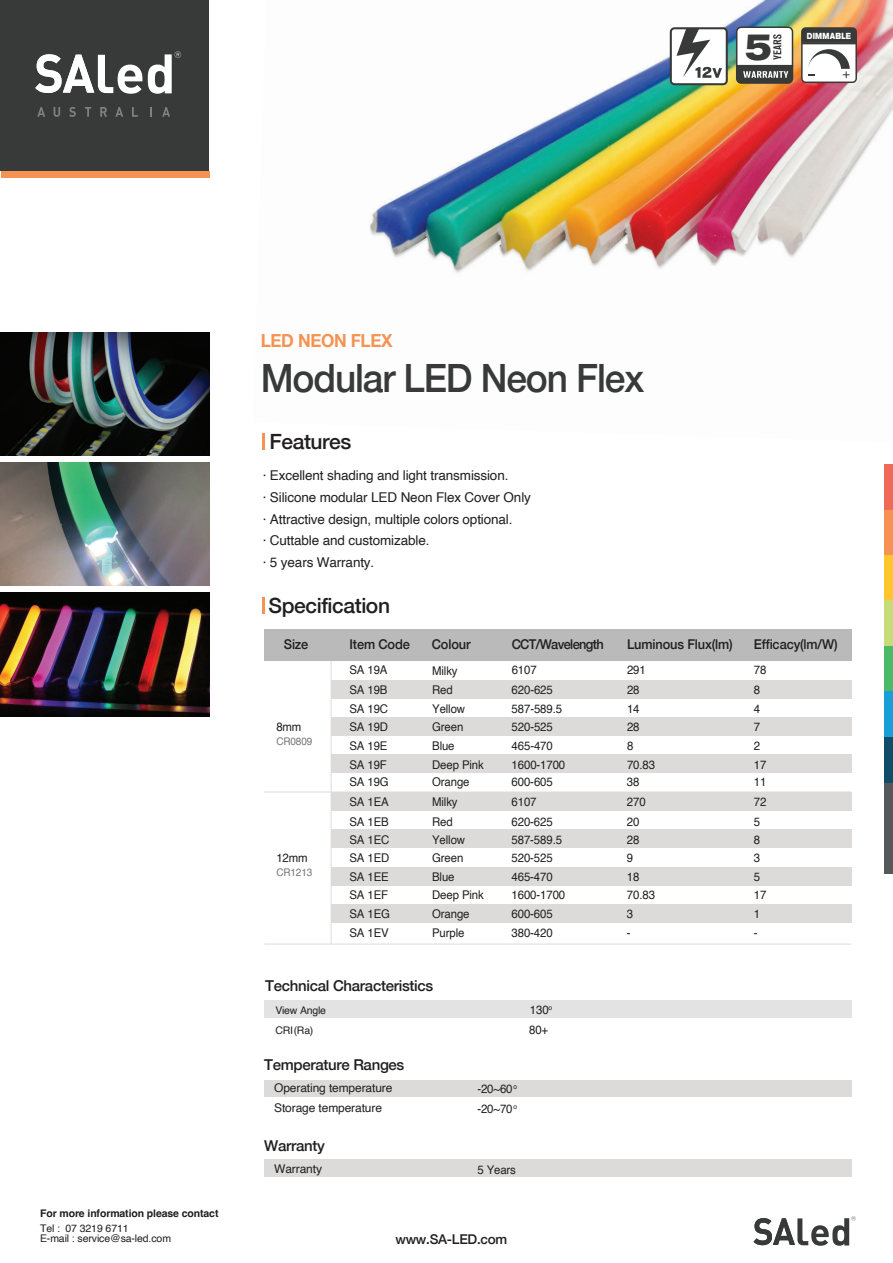
<style>
.page{position:relative;width:893px;height:1263px;background:#fff}
.page>*{position:absolute;margin:0;border:0;box-sizing:border-box;transform-origin:0 0}
.t1{font:500 39px "Helvetica 65";letter-spacing:-.03em;color:#383a39;scale:.95 1}
.t2{font:700 expanded 37.5px "Akzidenz Grotesk BQ";color:#383a39;scale:.85 1}
.t3{font:500 21px "Helvetica 65";letter-spacing:-.02em;color:#211f1f}
.t4{font:700 18px "Helvetica 75";letter-spacing:-.02em;color:#f69252;scale:.95 1}
.t5{font:500 15px "Helvetica 65";letter-spacing:-.02em;color:#211f1f}
.t6{font:13.5px/21.8px "Helvetica";letter-spacing:-.01em;color:#211f1f}
.t7{font:500 13.5px "Helvetica 65";letter-spacing:-.01em;color:#211f1f;scale:.95 1}
.t8{font:500 13.5px "Helvetica 65";letter-spacing:-.01em;color:#211f1f}
.t9{font:500 13.5px "Helvetica 65";letter-spacing:-.05em;color:#211f1f;scale:.95 1}
.t10{font:12px/19.5px "Helvetica";letter-spacing:-.01em;color:#211f1f;scale:.95 1}
.t11{font:12px/19.5px "Helvetica";letter-spacing:-.01em;color:#211f1f}
.t12{font:10.5px/10.5px "Helvetica";letter-spacing:-.01em;color:#211f1f}
.t13{font:700 10.5px "Helvetica";letter-spacing:-.01em;color:#211f1f}
.t14{font:10.5px "Helvetica";letter-spacing:-.01em;color:#767575;scale:.95 1}
.t15{font:700 expanded 8.7px "Akzidenz Grotesk BQ";letter-spacing:.04em;color:#fff;scale:.7 1}
</style>
<div class="page">
<img style="left:264px;top:0;width:629px;height:442px">
<img style="left:0;top:462px;width:209px;height:124px">
<img style="left:0;top:593px;width:209px;height:123px">
<img style="left:0;top:332px;width:209px;height:123px">
<div style="left:264px;top:1080px;width:587px;height:17px;background:#dcdbda"></div>
<div style="left:264px;top:1159px;width:587px;height:17px;background:#dcdbda"></div>
<div style="left:884px;top:465px;width:9px;height:45px;background:#f06a59"></div>
<div style="left:884px;top:510px;width:9px;height:45px;background:#f69252"></div>
<div style="left:884px;top:555px;width:9px;height:46px;background:#fec62c"></div>
<div style="left:884px;top:601px;width:9px;height:45px;background:#c6dc78"></div>
<div style="left:884px;top:646px;width:9px;height:46px;background:#4bba67"></div>
<div style="left:884px;top:692px;width:9px;height:45px;background:#189fd8"></div>
<div style="left:884px;top:737px;width:9px;height:46px;background:#104e67"></div>
<div style="left:884px;top:783px;width:9px;height:45px;background:#57585a"></div>
<div style="left:884px;top:828px;width:9px;height:46px;background:#57585a"></div>
<svg style="left:670px;top:27px;width:58px;height:58px"></svg>
<svg style="left:672px;top:29px;width:54px;height:54px"></svg>
<div style="left:331px;top:680px;width:520px;height:18px;background:#dcdbda"></div>
<div style="left:331px;top:717px;width:520px;height:19px;background:#dcdbda"></div>
<div style="left:331px;top:755px;width:520px;height:18px;background:#dcdbda"></div>
<div style="left:331px;top:792px;width:520px;height:19px;background:#dcdbda"></div>
<div style="left:331px;top:829px;width:520px;height:19px;background:#dcdbda"></div>
<div style="left:331px;top:867px;width:520px;height:19px;background:#dcdbda"></div>
<div style="left:331px;top:904px;width:520px;height:19px;background:#dcdbda"></div>
<svg style="left:262px;top:597px;width:2px;height:17px"></svg>
<div style="left:1px;top:0;width:208px;height:171px;background:#383a39"></div>
<div style="left:1px;top:171px;width:208px;height:7px;background:#f69252"></div>
<svg style="left:35px;top:54px;width:107px;height:40px"></svg>
<svg style="left:148px;top:51px;width:33px;height:43px"></svg>
<svg style="left:37px;top:107px;width:8px;height:10px"></svg>
<svg style="left:54px;top:107px;width:6px;height:10px"></svg>
<svg style="left:69px;top:107px;width:7px;height:10px"></svg>
<svg style="left:85px;top:107px;width:6px;height:10px"></svg>
<svg style="left:100px;top:107px;width:7px;height:10px"></svg>
<svg style="left:115px;top:107px;width:8px;height:10px"></svg>
<svg style="left:132px;top:107px;width:6px;height:10px"></svg>
<svg style="left:162px;top:107px;width:8px;height:10px"></svg>
<svg style="left:262px;top:433px;width:2px;height:17px"></svg>
<svg style="left:753px;top:1216px;width:103px;height:30px"></svg>
<svg style="left:801px;top:27px;width:56px;height:56px"></svg>
<svg style="left:735px;top:26px;width:59px;height:59px"></svg>
<hr style="left:264px;top:792px;width:587px;height:1px;background:#dcdbda">
<hr style="left:264px;top:944px;width:587px;height:1px;background:#dcdbda">
<hr style="left:331px;top:651px;width:1px;height:293px;background:#dcdbda">
<div style="left:264px;top:629px;width:587px;height:32px;background:#bababa"></div>
<div style="left:264px;top:1001px;width:587px;height:17px;background:#e2e3e2"></div>
<h2 class="t2" style="left:745px;top:25px;width:34px">5</h2>
<p class="t15" style="left:807px;top:31px;width:64px">DIMMABLE</p>
<p class="t13" style="left:40px;top:1207px;width:180px">For more information please contact</p>
<p class="t12" style="left:40px;top:1223px;width:133px">Tel : 07 3219 6711<br>E-mail : service@sa-led.com</p>
<h3 class="t4" style="left:261px;top:329px;width:140px">LED NEON FLEX</h3>
<h1 class="t1" style="left:261px;top:355px;width:405px">Modular LED Neon Flex</h1>
<h3 class="t3" style="left:269px;top:429px;width:83px">Features</h3>
<p class="t6" style="left:263px;top:465px;width:270px">· Excellent shading and light transmission.<br>· Silicone modular LED Neon Flex Cover Only · Attractive design, multiple colors optional.<br>· Cuttable and customizable.<br>· 5 years Warranty.</p>
<h3 class="t3" style="left:269px;top:593px;width:123px">Specification</h3>
<p class="t7" style="left:284px;top:636px;width:27px">Size</p>
<p class="t7" style="left:349px;top:636px;width:65px">Item Code</p>
<p class="t7" style="left:432px;top:636px;width:42px">Colour</p>
<p class="t9" style="left:512px;top:637px;width:98px">CCT/Wavelength</p>
<p class="t7" style="left:627px;top:637px;width:113px">Luminous Flux(lm)</p>
<p class="t7" style="left:754px;top:637px;width:90px">Efficacy(lm/W)</p>
<p class="t10" style="left:276px;top:718px;width:28px">8mm</p>
<p class="t14" style="left:276px;top:733px;width:39px">CR0809</p>
<p class="t10" style="left:276px;top:849px;width:34px">12mm</p>
<p class="t14" style="left:276px;top:864px;width:39px">CR1213</p>
<p class="t10" style="left:349px;top:661px;width:42px">SA 19A</p>
<p class="t10" style="left:432px;top:661px;width:28px">Milky</p>
<p class="t10" style="left:512px;top:661px;width:28px">6107</p>
<p class="t10" style="left:627px;top:661px;width:21px">291</p>
<p class="t10" style="left:754px;top:661px;width:15px">78</p>
<p class="t10" style="left:349px;top:680px;width:42px">SA 19B</p>
<p class="t10" style="left:432px;top:680px;width:23px">Red</p>
<p class="t10" style="left:512px;top:680px;width:45px">620-625</p>
<p class="t10" style="left:627px;top:680px;width:15px">28</p>
<p class="t10" style="left:754px;top:680px;width:8px">8</p>
<p class="t10" style="left:349px;top:699px;width:42px">SA 19C</p>
<p class="t10" style="left:432px;top:699px;width:36px">Yellow</p>
<p class="t10" style="left:512px;top:699px;width:55px">587-589.5</p>
<p class="t10" style="left:627px;top:699px;width:15px">14</p>
<p class="t10" style="left:754px;top:699px;width:8px">4</p>
<p class="t10" style="left:349px;top:718px;width:42px">SA 19D</p>
<p class="t10" style="left:432px;top:718px;width:34px">Green</p>
<p class="t10" style="left:512px;top:718px;width:45px">520-525</p>
<p class="t10" style="left:627px;top:718px;width:15px">28</p>
<p class="t10" style="left:754px;top:718px;width:8px">7</p>
<p class="t10" style="left:349px;top:737px;width:42px">SA 19E</p>
<p class="t10" style="left:432px;top:737px;width:25px">Blue</p>
<p class="t10" style="left:512px;top:737px;width:45px">465-470</p>
<p class="t10" style="left:627px;top:737px;width:8px">8</p>
<p class="t10" style="left:754px;top:737px;width:8px">2</p>
<p class="t10" style="left:349px;top:755px;width:41px">SA 19F</p>
<p class="t10" style="left:432px;top:755px;width:56px">Deep Pink</p>
<p class="t10" style="left:512px;top:755px;width:58px">1600-1700</p>
<p class="t10" style="left:627px;top:755px;width:31px">70.83</p>
<p class="t10" style="left:754px;top:755px;width:15px">17</p>
<p class="t10" style="left:349px;top:773px;width:43px">SA 19G</p>
<p class="t10" style="left:432px;top:773px;width:41px">Orange</p>
<p class="t10" style="left:512px;top:773px;width:45px">600-605</p>
<p class="t10" style="left:627px;top:773px;width:15px">38</p>
<p class="t10" style="left:754px;top:773px;width:15px">11</p>
<p class="t10" style="left:349px;top:792px;width:43px">SA 1EA</p>
<p class="t10" style="left:432px;top:792px;width:28px">Milky</p>
<p class="t10" style="left:512px;top:792px;width:28px">6107</p>
<p class="t10" style="left:627px;top:792px;width:21px">270</p>
<p class="t10" style="left:754px;top:792px;width:15px">72</p>
<p class="t10" style="left:349px;top:812px;width:43px">SA 1EB</p>
<p class="t10" style="left:432px;top:812px;width:23px">Red</p>
<p class="t10" style="left:512px;top:812px;width:45px">620-625</p>
<p class="t10" style="left:627px;top:812px;width:15px">20</p>
<p class="t10" style="left:754px;top:812px;width:8px">5</p>
<p class="t10" style="left:349px;top:830px;width:44px">SA 1EC</p>
<p class="t10" style="left:432px;top:830px;width:36px">Yellow</p>
<p class="t10" style="left:512px;top:830px;width:55px">587-589.5</p>
<p class="t10" style="left:627px;top:830px;width:15px">28</p>
<p class="t10" style="left:754px;top:830px;width:8px">8</p>
<p class="t10" style="left:349px;top:849px;width:44px">SA 1ED</p>
<p class="t10" style="left:432px;top:849px;width:34px">Green</p>
<p class="t10" style="left:512px;top:849px;width:45px">520-525</p>
<p class="t10" style="left:627px;top:849px;width:8px">9</p>
<p class="t10" style="left:754px;top:849px;width:8px">3</p>
<p class="t10" style="left:349px;top:868px;width:43px">SA 1EE</p>
<p class="t10" style="left:432px;top:868px;width:25px">Blue</p>
<p class="t10" style="left:512px;top:868px;width:45px">465-470</p>
<p class="t10" style="left:627px;top:868px;width:15px">18</p>
<p class="t10" style="left:754px;top:868px;width:8px">5</p>
<p class="t10" style="left:349px;top:886px;width:42px">SA 1EF</p>
<p class="t10" style="left:432px;top:886px;width:56px">Deep Pink</p>
<p class="t10" style="left:512px;top:886px;width:58px">1600-1700</p>
<p class="t10" style="left:627px;top:886px;width:31px">70.83</p>
<p class="t10" style="left:754px;top:886px;width:15px">17</p>
<p class="t10" style="left:349px;top:904px;width:44px">SA 1EG<br>SA 1EV</p>
<p class="t10" style="left:432px;top:904px;width:41px">Orange</p>
<p class="t10" style="left:512px;top:904px;width:45px">600-605</p>
<p class="t10" style="left:627px;top:904px;width:8px">3</p>
<p class="t10" style="left:754px;top:904px;width:8px">1</p>
<p class="t10" style="left:432px;top:923px;width:36px">Purple</p>
<p class="t10" style="left:512px;top:923px;width:45px">380-420</p>
<p class="t10" style="left:627px;top:923px;width:5px">-</p>
<p class="t10" style="left:754px;top:923px;width:5px">-</p>
<p class="t5" style="left:265px;top:977px;width:170px">Technical Characteristics</p>
<p class="t12" style="left:275px;top:1001px;width:52px;line-height:19.5px">View Angle<br>CRI(Ra)</p>
<p class="t10" style="left:529px;top:1001px;width:26px">130<sup>o<br></sup>80+</p>
<p class="t5" style="left:264px;top:1056px;width:142px">Temperature Ranges</p>
<p class="t11" style="left:274px;top:1079px;width:120px">Operating temperature<br>Storage temperature</p>
<p class="t10" style="left:477px;top:1080px;width:43px">-20~60<sup>o </sup>-20~70<sup>o</sup></p>
<p class="t5" style="left:264px;top:1137px;width:62px">Warranty</p>
<p class="t11" style="left:274px;top:1159px;width:49px">Warranty</p>
<p class="t10" style="left:477px;top:1160px;width:42px">5 Years</p>
<p class="t8" style="left:395px;top:1231px;width:113px">www.SA-LED.com</p>
</div>
